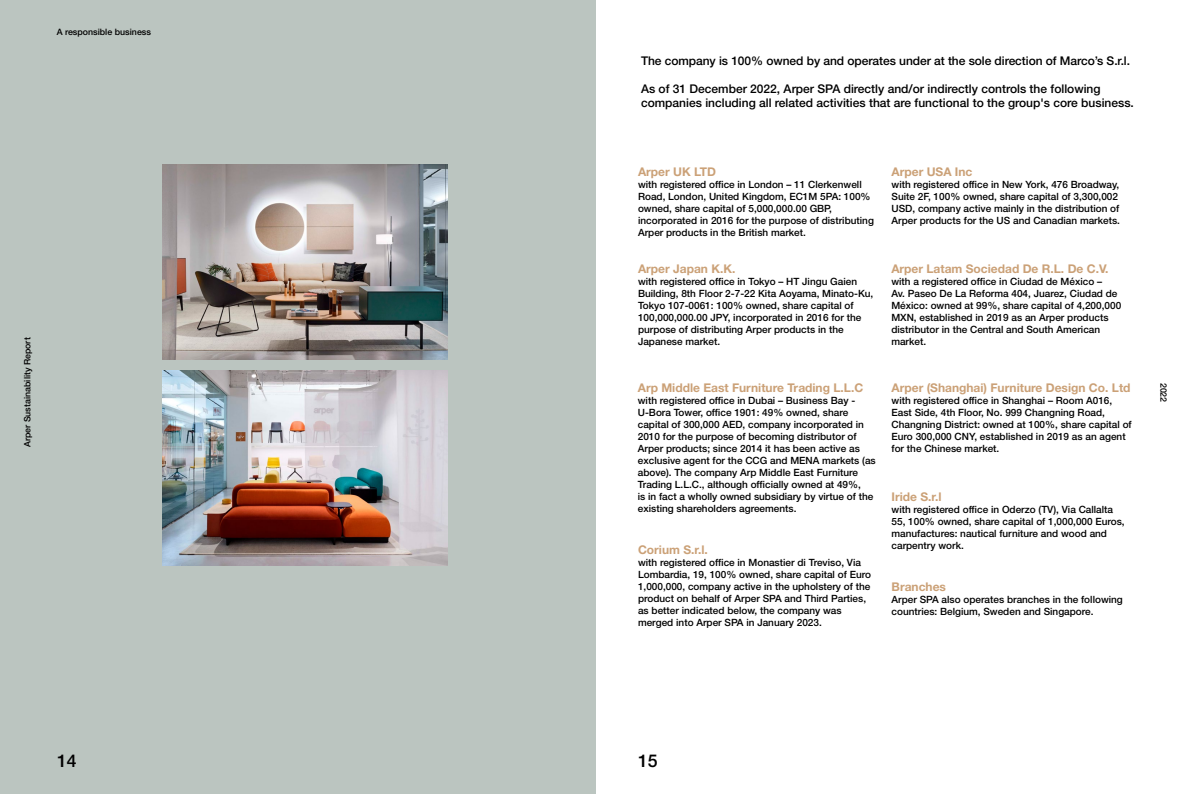
<style>
.page{position:relative;width:1191px;height:794px;background:#fff}
.page>*{position:absolute;margin:0;border:0;box-sizing:border-box;transform-origin:0 0}
.t1{font:500 17.6px "Helvetica Neue LT Std";color:#000}
.t2{font:500 12px/14px "Helvetica Neue LT Std";color:#000}
.t3{font:700 12px "Helvetica Neue LT Std";color:#cba177}
.t4{font:500 10px/12px "Helvetica Neue LT Std";color:#000}
.t5{font:500 8.8px "Helvetica Neue LT Std";color:#000}
</style>
<div class="page">
<div style="left:0;top:0;width:595px;height:794px;background:#bbc5c0"></div>
<img style="left:162px;top:165px;width:285px;height:195px">
<img style="left:162px;top:371px;width:285px;height:194px">
<p class="t5" style="left:57px;top:26px;width:96px">A responsible business</p>
<p class="t5" style="left:22px;top:447px;width:111px;rotate:-90deg">Arper Sustainability Report</p>
<p class="t2" style="left:641px;top:54px;width:490px">The company is 100% owned by and operates under at the sole direction of Marco’s S.r.l.</p>
<p class="t2" style="left:641px;top:82px;width:494px">As of 31 December 2022, Arper SPA directly and/or indirectly controls the following companies including all related activities that are functional to the group's core business.</p>
<p class="t3" style="left:638px;top:164px;width:80px">Arper UK LTD</p>
<p class="t4" style="left:638px;top:178px;width:237px">with registered office in London – 11 Clerkenwell Road, London, United Kingdom, EC1M 5PA: 100% owned, share capital of 5,000,000.00 GBP, incorporated in 2016 for the purpose of distributing Arper products in the British market.</p>
<p class="t3" style="left:638px;top:262px;width:99px">Arper Japan K.K.</p>
<p class="t4" style="left:638px;top:276px;width:237px">with registered office in Tokyo – HT Jingu Gaien Building, 8th Floor 2-7-22 Kita Aoyama, Minato-Ku, Tokyo 107-0061: 100% owned, share capital of 100,000,000.00 JPY, incorporated in 2016 for the purpose of distributing Arper products in the Japanese market.</p>
<p class="t3" style="left:638px;top:380px;width:227px">Arp Middle East Furniture Trading L.L.C</p>
<p class="t4" style="left:638px;top:394px;width:239px">with registered office in Dubai – Business Bay - U-Bora Tower, office 1901: 49% owned, share capital of 300,000 AED, company incorporated in 2010 for the purpose of becoming distributor of Arper products; since 2014 it has been active as exclusive agent for the CCG and MENA markets (as above). The company Arp Middle East Furniture Trading L.L.C., although officially owned at 49%,<br>is in fact a wholly owned subsidiary by virtue of the existing shareholders agreements.</p>
<p class="t3" style="left:638px;top:543px;width:71px">Corium S.r.l.</p>
<p class="t4" style="left:638px;top:557px;width:234px">with registered office in Monastier di Treviso, Via Lombardia, 19, 100% owned, share capital of Euro 1,000,000, company active in the upholstery of the product on behalf of Arper SPA and Third Parties, as better indicated below, the company was merged into Arper SPA in January 2023.</p>
<p class="t3" style="left:891px;top:164px;width:82px">Arper USA Inc</p>
<p class="t4" style="left:891px;top:178px;width:230px">with registered office in New York, 476 Broadway, Suite 2F, 100% owned, share capital of 3,300,002<br>USD, company active mainly in the distribution of Arper products for the US and Canadian markets.</p>
<p class="t3" style="left:891px;top:262px;width:218px">Arper Latam Sociedad De R.L. De C.V.</p>
<p class="t4" style="left:891px;top:276px;width:231px">with a registered office in Ciudad de México –<br>Av. Paseo De La Reforma 404, Juarez, Ciudad de México: owned at 99%, share capital of 4,200,000<br>MXN, established in 2019 as an Arper products distributor in the Central and South American market.</p>
<p class="t3" style="left:891px;top:380px;width:240px">Arper (Shanghai) Furniture Design Co. Ltd</p>
<p class="t4" style="left:891px;top:394px;width:242px">with registered office in Shanghai – Room A016, East Side, 4th Floor, No. 999 Changning Road, Changning District: owned at 100%, share capital of Euro 300,000 CNY, established in 2019 as an agent for the Chinese market.</p>
<p class="t3" style="left:891px;top:489px;width:51px">Iride S.r.l</p>
<p class="t4" style="left:891px;top:503px;width:235px">with registered office in Oderzo (TV), Via Callalta 55, 100% owned, share capital of 1,000,000 Euros, manufactures: nautical furniture and wood and carpentry work.</p>
<p class="t3" style="left:891px;top:579px;width:56px">Branches</p>
<p class="t4" style="left:891px;top:593px;width:233px">Arper SPA also operates branches in the following countries: Belgium, Sweden and Singapore.</p>
<p class="t5" style="left:1169px;top:383px;width:21px;rotate:90deg">2022</p>
<h1 class="t1" style="left:57px;top:750px;width:21px">14</h1>
<h1 class="t1" style="left:638px;top:750px;width:21px">15</h1>
</div>
